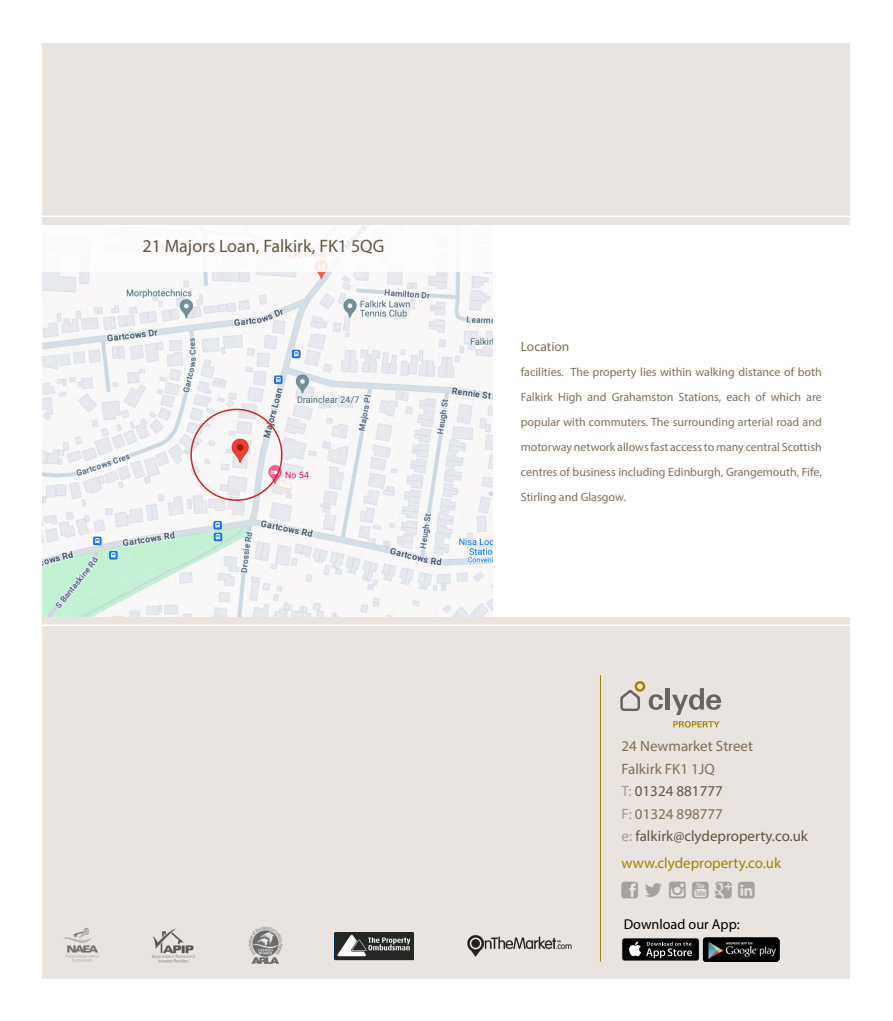
<style>
.page{position:relative;width:893px;height:1021px;background:#fff}
.page>*{position:absolute;margin:0;border:0;box-sizing:border-box;transform-origin:0 0}
.t1{font:18px "Myriad Pro";color:#635542}
.t2{font:15px/22.5px "Myriad Pro";color:#816f59}
.t3{font:15px "Myriad Pro";color:#a28400}
.t4{font:14.25px "Myriad Pro";color:#000}
.t5{font:13.5px "Myriad Pro";color:#816f59}
.t6{font:12px/25px "Myriad Pro";color:#816f59;text-align:justify}
.s1{color:#a29c96}
.s2{color:#635542}
</style>
<div class="page">
<div style="left:43px;top:43px;width:807px;height:935px;background:#e9e4df"></div>
<div style="left:43px;top:225px;width:807px;height:391px;background:#fff"></div>
<img style="left:43px;top:271px;width:450px;height:345px">
<hr style="left:15px;top:215px;width:844px;height:2px;background:#fff">
<hr style="left:37px;top:624px;width:819px;height:2px;background:#fff">
<div style="left:190px;top:408px;width:93px;height:93px;border:2px solid #d2232a;border-radius:50%"></div>
<hr style="left:600px;top:675px;width:1px;height:286px;background:#a28400">
<div style="left:635px;top:681px;width:10px;height:10px;border:2px solid #a28400;border-radius:50%"></div>
<svg style="left:649px;top:694px;width:14px;height:16px"></svg>
<hr style="left:666px;top:688px;width:4px;height:21px;background:#676566">
<svg style="left:672px;top:688px;width:49px;height:27px"></svg>
<svg style="left:673px;top:721px;width:46px;height:6px"></svg>
<svg style="left:620px;top:688px;width:21px;height:23px"></svg>
<div style="left:622px;top:938px;width:77px;height:22px;background:#000;border-radius:2px"></div>
<svg style="left:629px;top:941px;width:63px;height:17px"></svg>
<img style="left:703px;top:937px;width:76px;height:24px">
<svg style="left:335px;top:932px;width:79px;height:28px;background:#555754"></svg>
<img style="left:63px;top:928px;width:36px;height:34px">
<img style="left:152px;top:928px;width:43px;height:35px">
<img style="left:249px;top:926px;width:34px;height:37px">
<img style="left:467px;top:935px;width:105px;height:22px">
<h1 class="t1" style="left:142px;top:235px;width:243px">21 Majors Loan, Falkirk, FK1 5QG</h1>
<p class="t5" style="left:521px;top:338px;width:50px">Location</p>
<p class="t6" style="left:521px;top:359px;width:303px">facilities. The property lies within walking distance of both Falkirk High and Grahamston Stations, each of which are popular with commuters. The surrounding arterial road and motorway network allows fast access to many central Scottish centres of business including Edinburgh, Grangemouth, Fife, Stirling and Glasgow.</p>
<p class="t2" style="left:622px;top:734px;width:188px">24 Newmarket Street<br>Falkirk FK1 1JQ<br><span class="s1">T:</span> <span class="s2">01324 881777<br></span><span class="s1">F:</span> 01324 898777<br><span class="s1">e:</span> <span class="s2">falkirk@clydeproperty.co.uk</span></p>
<p class="t3" style="left:622px;top:853px;width:161px">www.clydeproperty.co.uk</p>
<p class="t4" style="left:624px;top:915px;width:117px">Download our App:</p>
</div>
